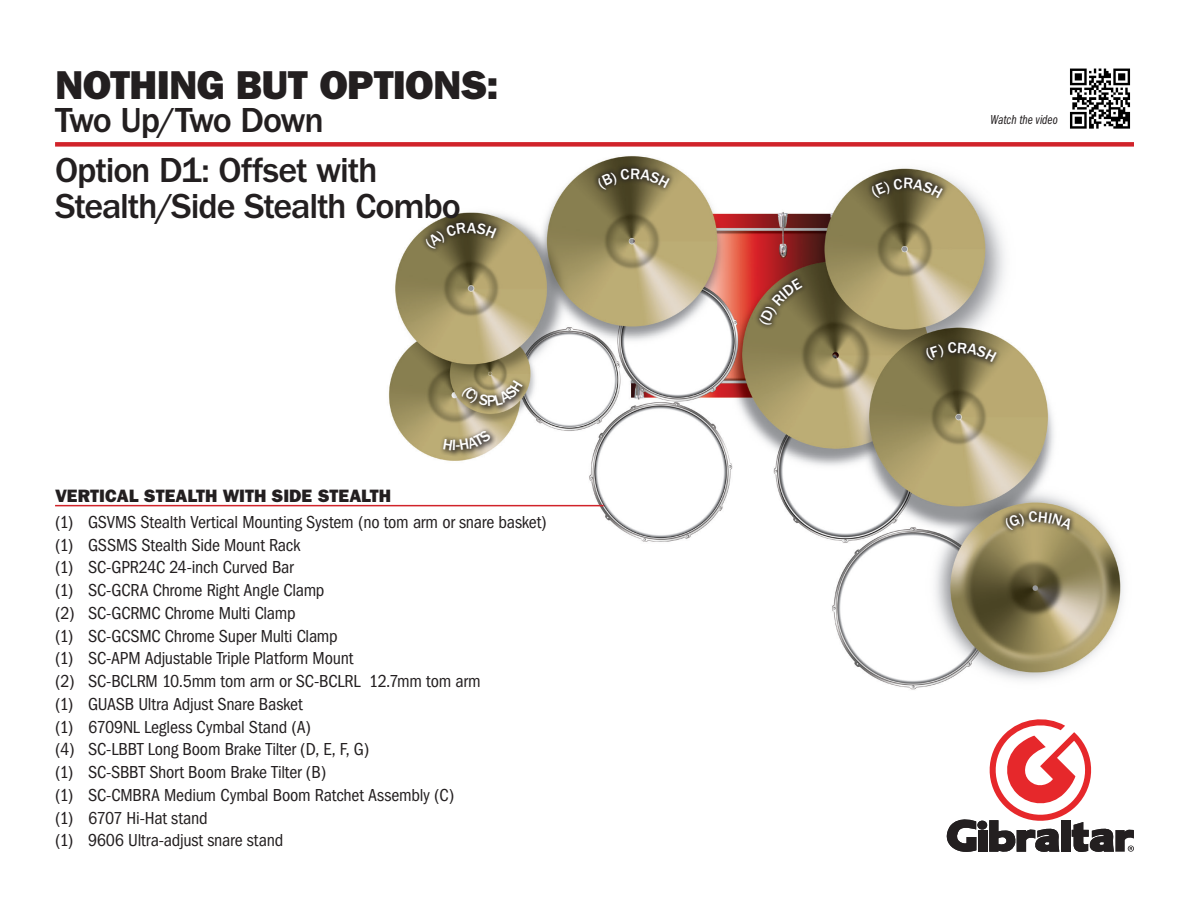
<style>
.page{position:relative;width:1188px;height:918px;background:#fff}
.page>*{position:absolute;margin:0;border:0;box-sizing:border-box;transform-origin:0 0}
.t1{font:40.5px "ITC Franklin Gothic Std Hvy";letter-spacing:-.015em;color:#231f20}
.t2{font:500 36px/36px "ITC Franklin Gothic Std";letter-spacing:-.035em;color:#231f20}
.t3{font:condensed 18px "Franklin Gothic";letter-spacing:-.015em;color:#231f20}
.t4{font:800 18px "Franklin Gothic";color:#231f20}
.t5{font:13.5px "Franklin Gothic Book Cmpr Ital";color:#231f20}
</style>
<div class="page">
<img style="left:381px;top:156px;width:742px;height:534px">
<div style="left:1000px;top:506px;width:76px;height:30px;background:#231f20;opacity:.8"></div>
<div style="left:977px;top:821px;width:10px;height:9px;background:#231f20;border-radius:50%"></div>
<svg style="left:946px;top:819px;width:30px;height:33px"></svg>
<div style="left:978px;top:830px;width:9px;height:22px;background:#231f20"></div>
<svg style="left:985px;top:719px;width:149px;height:133px"></svg>
<hr style="left:55px;top:505px;width:549px;height:1px;background:#d1232a">
<div style="left:55px;top:142px;width:1079px;height:5px;background:#d1232a"></div>
<img style="left:1070px;top:68px;width:61px;height:61px">
<svg style="left:437px;top:365px;width:93px;height:98px"></svg>
<svg style="left:861px;top:156px;width:91px;height:78px"></svg>
<svg style="left:915px;top:308px;width:92px;height:92px;background:#888062"></svg>
<svg style="left:752px;top:265px;width:59px;height:73px;background:#82573b"></svg>
<svg style="left:592px;top:161px;width:84px;height:37px;background:#635b3d"></svg>
<svg style="left:415px;top:190px;width:93px;height:93px"></svg>
<svg style="left:1004px;top:511px;width:69px;height:20px"></svg>
<p class="t1" style="left:55px;top:61px;width:445px">NOTHING BUT OPTIONS:</p>
<p class="t2" style="left:55px;top:103px;width:270px">Two Up/Two Down</p>
<p class="t2" style="left:55px;top:152px;width:407px">Option D1: Offset with<br>Stealth/Side Stealth Combo</p>
<p class="t4" style="left:55px;top:485px;width:337px">VERTICAL STEALTH WITH SIDE STEALTH</p>
<p class="t3" style="left:55px;top:512px;width:493px">(1) GSVMS Stealth Vertical Mounting System (no tom arm or snare basket)</p>
<p class="t3" style="left:55px;top:535px;width:247px">(1) GSSMS Stealth Side Mount Rack</p>
<p class="t3" style="left:55px;top:557px;width:240px">(1) SC-GPR24C 24-inch Curved Bar</p>
<p class="t3" style="left:55px;top:580px;width:271px">(1) SC-GCRA Chrome Right Angle Clamp</p>
<p class="t3" style="left:55px;top:603px;width:242px">(2) SC-GCRMC Chrome Multi Clamp</p>
<p class="t3" style="left:55px;top:626px;width:284px">(1) SC-GCSMC Chrome Super Multi Clamp</p>
<p class="t3" style="left:55px;top:648px;width:300px">(1) SC-APM Adjustable Triple Platform Mount</p>
<p class="t3" style="left:55px;top:671px;width:427px">(2) SC-BCLRM 10.5mm tom arm or SC-BCLRL 12.7mm tom arm</p>
<p class="t3" style="left:55px;top:694px;width:249px">(1) GUASB Ultra Adjust Snare Basket</p>
<p class="t3" style="left:55px;top:716px;width:257px">(1) 6709NL Legless Cymbal Stand (A)</p>
<p class="t3" style="left:55px;top:739px;width:316px">(4) SC-LBBT Long Boom Brake Tilter (D, E, F, G)</p>
<p class="t3" style="left:55px;top:762px;width:273px">(1) SC-SBBT Short Boom Brake Tilter (B)</p>
<p class="t3" style="left:55px;top:785px;width:401px">(1) SC-CMBRA Medium Cymbal Boom Ratchet Assembly (C)</p>
<p class="t3" style="left:55px;top:807px;width:154px">(1) 6707 Hi-Hat stand</p>
<p class="t3" style="left:55px;top:830px;width:230px">(1) 9606 Ultra-adjust snare stand</p>
<p class="t5" style="left:990px;top:112px;width:69px">Watch the video</p>
</div>
